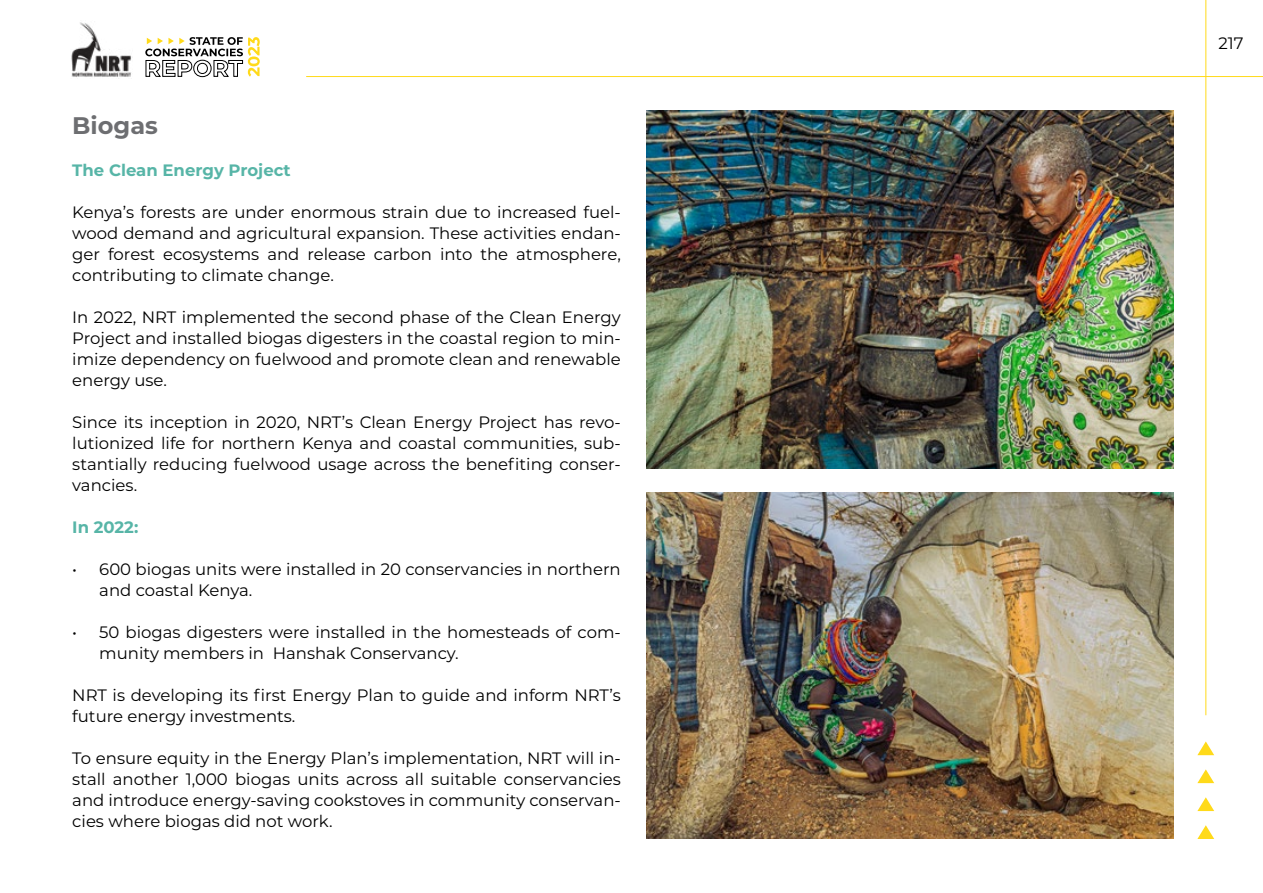
<style>
.page{position:relative;width:1263px;height:893px;background:#fff}
.page>*{position:absolute;margin:0;border:0;box-sizing:border-box;transform-origin:0 0}
.t1{font:700 24px "Montserrat";color:#6d6e71}
.t2{font:16.5px/21px "Montserrat";color:#000;text-align:justify}
.t3{font:700 16.5px "Montserrat";color:#57b5a7}
</style>
<div class="page">
<svg style="left:1197px;top:825px;width:17px;height:14px"></svg>
<svg style="left:1197px;top:797px;width:17px;height:14px"></svg>
<svg style="left:1197px;top:769px;width:17px;height:14px"></svg>
<svg style="left:1197px;top:741px;width:17px;height:14px"></svg>
<img style="left:71px;top:22px;width:60px;height:55px">
<hr style="left:306px;top:76px;width:957px;height:1px;background:#ffda1a">
<hr style="left:1205px;top:0;width:1px;height:715px;background:#ffda1a">
<svg style="left:145px;top:37px;width:115px;height:40px"></svg>
<img style="left:646px;top:111px;width:528px;height:357px">
<img style="left:646px;top:492px;width:528px;height:347px">
<h1 class="t1" style="left:72px;top:108px;width:87px">Biogas</h1>
<p class="t3" style="left:72px;top:158px;width:220px">The Clean Energy Project</p>
<p class="t2" style="left:72px;top:201px;width:550px">Kenya’s forests are under enormous strain due to increased fuel&shy;wood demand and agricultural expansion. These activities endan&shy;ger forest ecosystems and release carbon into the atmosphere, contributing to climate change.</p>
<p class="t2" style="left:72px;top:306px;width:550px">In 2022, NRT implemented the second phase of the Clean Energy Project and installed biogas digesters in the coastal region to min&shy;imize dependency on fuelwood and promote clean and renewable energy use.</p>
<p class="t2" style="left:72px;top:411px;width:550px">Since its inception in 2020, NRT’s Clean Energy Project has revo&shy;lutionized life for northern Kenya and coastal communities, sub&shy;stantially reducing fuelwood usage across the benefiting conser&shy;vancies.</p>
<p class="t3" style="left:72px;top:515px;width:68px">In 2022:</p>
<p class="t2" style="left:99px;top:558px;width:523px;text-indent:-27px">• 600 biogas units were installed in 20 conservancies in northern and coastal Kenya.</p>
<p class="t2" style="left:99px;top:621px;width:523px;text-indent:-27px">• 50 biogas digesters were installed in the homesteads of com&shy;munity members in Hanshak Conservancy.</p>
<p class="t2" style="left:72px;top:684px;width:550px">NRT is developing its first Energy Plan to guide and inform NRT’s future energy investments.</p>
<p class="t2" style="left:72px;top:747px;width:550px">To ensure equity in the Energy Plan’s implementation, NRT will in&shy;stall another 1,000 biogas units across all suitable conservancies and introduce energy-saving cookstoves in community conservan&shy;cies where biogas did not work.</p>
<p class="t2" style="left:1218px;top:32px;width:27px">217</p>
</div>
